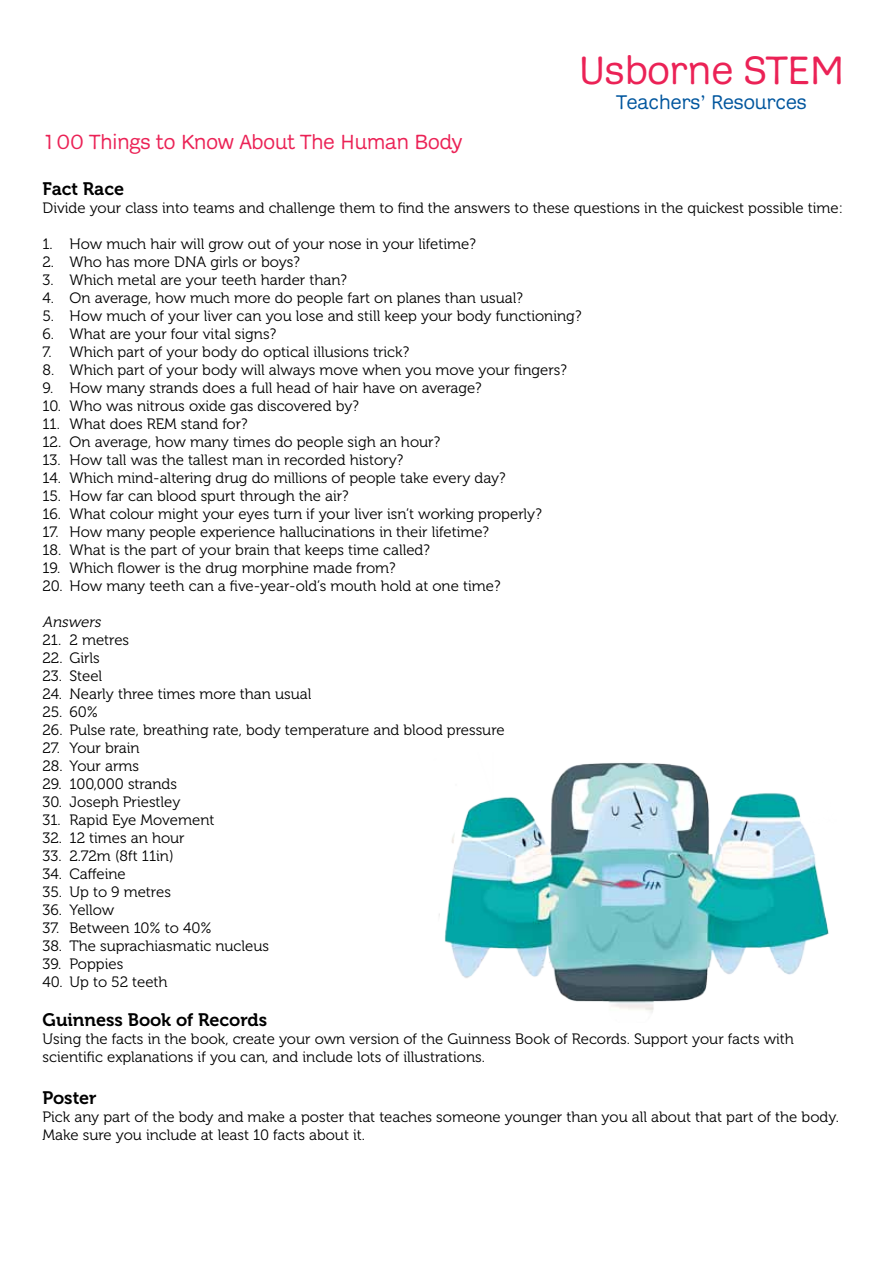
<style>
.page{position:relative;width:893px;height:1263px;background:#fff}
.page>*{position:absolute;margin:0;border:0;box-sizing:border-box;transform-origin:0 0}
.t1{font:40.5px "Adesso";color:#eb2256}
.t2{font:21px "Adesso";color:#eb2256}
.t3{font:20.25px "Adesso";color:#01569e}
.t4{font:18px "Museo 700";color:#000}
.t5{font:15px/18px "Museo 300";color:#000}
.t6{font:italic 15px "Museo 300";color:#000}
</style>
<div class="page">
<img style="left:439px;top:763px;width:390px;height:250px">
<h1 class="t1" style="left:579px;top:47px;width:267px">Usborne STEM</h1>
<h3 class="t3" style="left:616px;top:90px;width:192px">Teachers’ Resources</h3>
<h2 class="t2" style="left:43px;top:129px;width:421px">100 Things to Know About The Human Body</h2>
<p class="t4" style="left:43px;top:179px;width:83px">Fact Race</p>
<p class="t5" style="left:43px;top:199px;width:802px">Divide your class into teams and challenge them to find the answers to these questions in the quickest possible time:</p>
<p class="t5" style="left:43px;top:235px;width:435px">1. How much hair will grow out of your nose in your lifetime?</p>
<p class="t5" style="left:43px;top:253px;width:259px">2. Who has more DNA girls or boys?</p>
<p class="t5" style="left:43px;top:271px;width:306px">3. Which metal are your teeth harder than?</p>
<p class="t5" style="left:43px;top:289px;width:482px">4. On average, how much more do people fart on planes than usual?</p>
<p class="t5" style="left:43px;top:307px;width:540px">5. How much of your liver can you lose and still keep your body functioning?</p>
<p class="t5" style="left:43px;top:325px;width:235px">6. What are your four vital signs?</p>
<p class="t5" style="left:43px;top:343px;width:368px">7. Which part of your body do optical illusions trick?</p>
<p class="t5" style="left:43px;top:361px;width:526px">8. Which part of your body will always move when you move your fingers?</p>
<p class="t5" style="left:43px;top:379px;width:441px">9. How many strands does a full head of hair have on average?</p>
<p class="t5" style="left:43px;top:397px;width:318px">10. Who was nitrous oxide gas discovered by?</p>
<p class="t5" style="left:43px;top:415px;width:207px">11. What does REM stand for?</p>
<p class="t5" style="left:43px;top:433px;width:399px">12. On average, how many times do people sigh an hour?</p>
<p class="t5" style="left:43px;top:451px;width:362px">13. How tall was the tallest man in recorded history?</p>
<p class="t5" style="left:43px;top:469px;width:465px">14. Which mind-altering drug do millions of people take every day?</p>
<p class="t5" style="left:43px;top:487px;width:308px">15. How far can blood spurt through the air?</p>
<p class="t5" style="left:43px;top:505px;width:501px">16. What colour might your eyes turn if your liver isn’t working properly?</p>
<p class="t5" style="left:43px;top:523px;width:448px">17. How many people experience hallucinations in their lifetime?</p>
<p class="t5" style="left:43px;top:541px;width:389px">18. What is the part of your brain that keeps time called?</p>
<p class="t5" style="left:43px;top:559px;width:355px">19. Which flower is the drug morphine made from?</p>
<p class="t5" style="left:43px;top:577px;width:459px">20. How many teeth can a five-year-old’s mouth hold at one time?</p>
<p class="t6" style="left:43px;top:614px;width:63px">Answers</p>
<p class="t5" style="left:43px;top:631px;width:88px">21. 2 metres</p>
<p class="t5" style="left:43px;top:649px;width:59px">22. Girls</p>
<p class="t5" style="left:43px;top:667px;width:61px">23. Steel</p>
<p class="t5" style="left:43px;top:685px;width:270px">24. Nearly three times more than usual</p>
<p class="t5" style="left:43px;top:703px;width:57px">25. 60%</p>
<p class="t5" style="left:43px;top:721px;width:464px">26. Pulse rate, breathing rate, body temperature and blood pressure</p>
<p class="t5" style="left:43px;top:739px;width:99px">27. Your brain</p>
<p class="t5" style="left:43px;top:757px;width:98px">28. Your arms</p>
<p class="t5" style="left:43px;top:775px;width:136px">29. 100,000 strands</p>
<p class="t5" style="left:43px;top:793px;width:139px">30. Joseph Priestley</p>
<p class="t5" style="left:43px;top:811px;width:173px">31. Rapid Eye Movement</p>
<p class="t5" style="left:43px;top:829px;width:144px">32. 12 times an hour</p>
<p class="t5" style="left:43px;top:847px;width:133px">33. 2.72m (8ft 11in)</p>
<p class="t5" style="left:43px;top:865px;width:85px">34. Caffeine</p>
<p class="t5" style="left:43px;top:883px;width:130px">35. Up to 9 metres</p>
<p class="t5" style="left:43px;top:901px;width:73px">36. Yellow</p>
<p class="t5" style="left:43px;top:919px;width:171px">37. Between 10% to 40%</p>
<p class="t5" style="left:43px;top:937px;width:228px">38. The suprachiasmatic nucleus</p>
<p class="t5" style="left:43px;top:955px;width:82px">39. Poppies</p>
<p class="t5" style="left:43px;top:973px;width:127px">40. Up to 52 teeth</p>
<p class="t4" style="left:43px;top:1010px;width:226px">Guinness Book of Records</p>
<p class="t5" style="left:43px;top:1030px;width:753px">Using the facts in the book, create your own version of the Guinness Book of Records. Support your facts with scientific explanations if you can, and include lots of illustrations.</p>
<p class="t4" style="left:43px;top:1088px;width:56px">Poster</p>
<p class="t5" style="left:43px;top:1108px;width:798px">Pick any part of the body and make a poster that teaches someone younger than you all about that part of the body.<br>Make sure you include at least 10 facts about it.</p>
</div>
